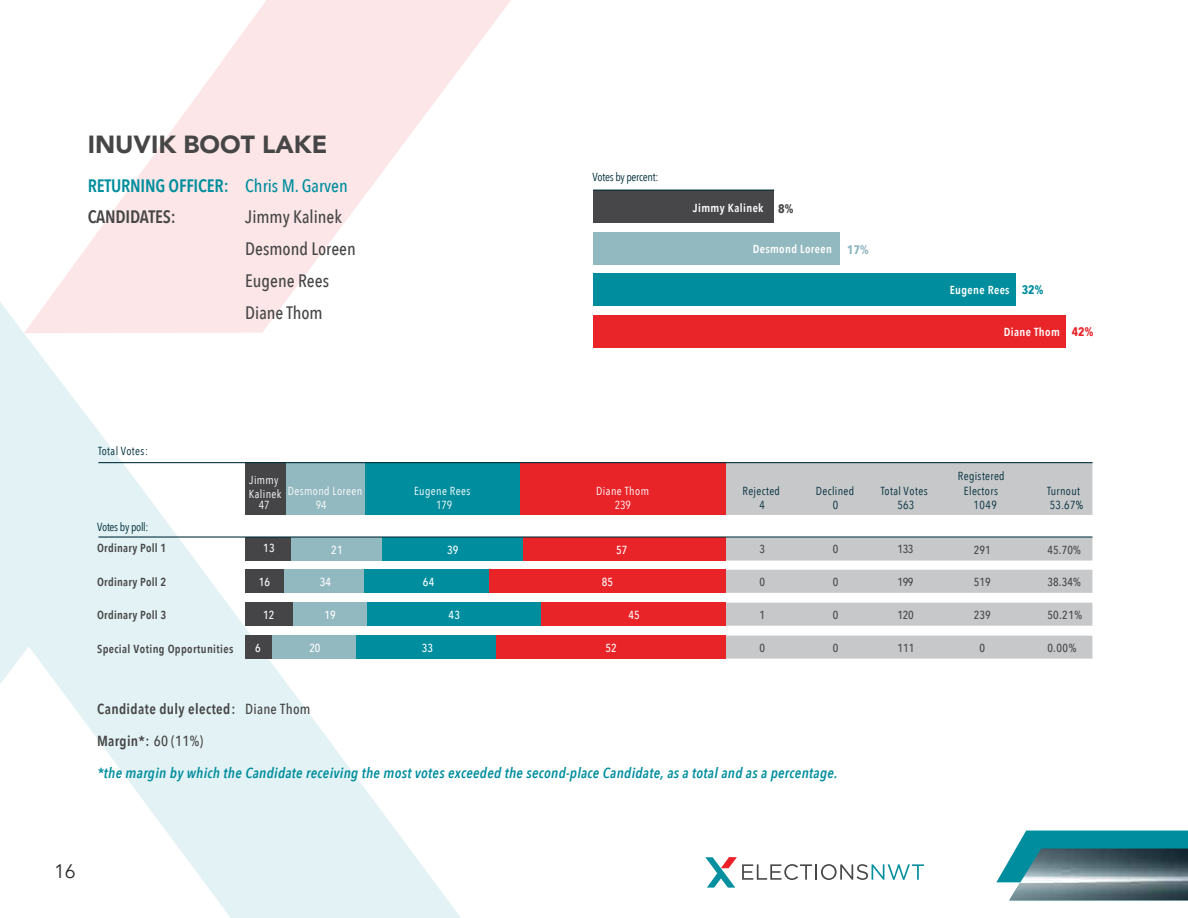
<style>
.page{position:relative;width:1188px;height:918px;background:#fff}
.page>*{position:absolute;margin:0;border:0;box-sizing:border-box;transform-origin:0 0}
.t1{font:900 24.75px "Avenir";color:#464647}
.t2{font:19.5px "Avenir";color:#2f2f2e}
.t3{font:500 18px/31.7px "Avenir Next Condensed";color:#464647}
.t4{font:600 18px/31.7px "Avenir Next Condensed";letter-spacing:-.01em;color:#008e9e}
.t5{font:italic 600 14.55px "Avenir Next Condensed";letter-spacing:.02em;color:#008e9e}
.t6{font:600 14.55px "Avenir Next Condensed";letter-spacing:.025em;color:#464647}
.t7{font:700 12.3px "Avenir Next Condensed";color:#008e9e}
.t8{font:11.7px/14.5px "Avenir Next Condensed";letter-spacing:.03em;color:#002e3a;text-align:center}
.t9{font:600 11.7px "Avenir Next Condensed";letter-spacing:.02em;color:#474749}
.t10{font:11.7px/14.5px "Avenir Next Condensed";letter-spacing:.03em;color:#fff}
.t11{font:500 11.7px "Avenir Next Condensed";letter-spacing:.01em;color:#474749}
.t12{font:600 11.7px "Avenir Next Condensed";letter-spacing:.035em;color:#fff}
.t13{font:500 11.7px "Avenir Next Condensed";letter-spacing:.025em;color:#fff}
.t14{font:11.7px "Avenir Next Condensed";letter-spacing:-.025em;color:#002e3a}
.s1{font-weight:500}
.s2{color:#464647}
.s3{font-weight:700;font-size:12.3px;color:#474648}
.s4{font-weight:700;font-size:12.3px;color:#92b8c0}
.s5{font-weight:700;font-size:12.3px;color:#e92529}
</style>
<div class="page">
<svg style="left:996px;top:831px;width:192px;height:52px"></svg>
<img style="left:1009px;top:849px;width:179px;height:51px">
<svg style="left:0;top:302px;width:471px;height:616px"></svg>
<svg style="left:24px;top:0;width:487px;height:333px"></svg>
<svg style="left:705px;top:857px;width:219px;height:31px"></svg>
<div style="left:284px;top:570px;width:81px;height:23px;background:#92b8c0"></div>
<div style="left:382px;top:538px;width:142px;height:23px;background:#008e9e"></div>
<div style="left:245px;top:538px;width:46px;height:23px;background:#454548"></div>
<div style="left:291px;top:538px;width:91px;height:23px;background:#92b8c0"></div>
<div style="left:365px;top:463px;width:155px;height:52px;background:#008e9e"></div>
<div style="left:245px;top:463px;width:41px;height:52px;background:#454548"></div>
<div style="left:286px;top:463px;width:79px;height:52px;background:#92b8c0"></div>
<div style="left:245px;top:636px;width:27px;height:23px;background:#454548"></div>
<div style="left:272px;top:636px;width:85px;height:23px;background:#92b8c0"></div>
<div style="left:356px;top:636px;width:141px;height:23px;background:#008e9e"></div>
<div style="left:245px;top:603px;width:48px;height:23px;background:#454548"></div>
<div style="left:293px;top:603px;width:74px;height:23px;background:#92b8c0"></div>
<div style="left:367px;top:603px;width:175px;height:23px;background:#008e9e"></div>
<div style="left:245px;top:570px;width:39px;height:23px;background:#454548"></div>
<div style="left:364px;top:570px;width:126px;height:23px;background:#008e9e"></div>
<div style="left:726px;top:463px;width:366px;height:52px;background:#c7c8ca"></div>
<div style="left:726px;top:538px;width:366px;height:23px;background:#c7c8ca"></div>
<div style="left:726px;top:636px;width:366px;height:23px;background:#c7c8ca"></div>
<div style="left:726px;top:603px;width:366px;height:23px;background:#c7c8ca"></div>
<div style="left:726px;top:570px;width:366px;height:23px;background:#c7c8ca"></div>
<div style="left:496px;top:636px;width:230px;height:23px;background:#e92429"></div>
<div style="left:541px;top:603px;width:184px;height:23px;background:#e92429"></div>
<div style="left:490px;top:570px;width:236px;height:23px;background:#e92429"></div>
<div style="left:524px;top:538px;width:202px;height:23px;background:#e92429"></div>
<div style="left:520px;top:463px;width:206px;height:52px;background:#e92429"></div>
<div style="left:593px;top:274px;width:422px;height:32px;background:#008e9e"></div>
<div style="left:593px;top:316px;width:472px;height:32px;background:#e92529"></div>
<div style="left:593px;top:232px;width:247px;height:32px;background:#92b8c0"></div>
<div style="left:593px;top:190px;width:181px;height:32px;background:#474648"></div>
<hr style="left:593px;top:190px;width:181px;height:1px;background:#002e3a">
<hr style="left:98px;top:462px;width:995px;height:1px;background:#002e3a">
<hr style="left:98px;top:536px;width:994px;height:2px;background:#002e3a">
<h1 class="t1" style="left:88px;top:123px;width:241px">INUVIK BOOT LAKE</h1>
<p class="t4" style="left:88px;top:169px;width:262px">RETURNING OFFICER: <span class="s1">Chris M. Garven<br></span><span class="s2">CANDIDATES:</span></p>
<p class="t3" style="left:245px;top:201px;width:112px">Jimmy Kalinek<br>Desmond Loreen<br>Eugene Rees<br>Diane Thom</p>
<p class="t14" style="left:593px;top:167px;width:67px">Votes by percent:</p>
<p class="t12" style="left:693px;top:198px;width:102px">Jimmy Kalinek <span class="s3">8%</span></p>
<p class="t12" style="left:753px;top:239px;width:118px">Desmond Loreen <span class="s4">17%</span></p>
<p class="t7" style="left:1022px;top:282px;width:23px">32%</p>
<p class="t12" style="left:950px;top:280px;width:61px">Eugene Rees</p>
<p class="t12" style="left:1004px;top:322px;width:91px">Diane Thom <span class="s5">42%</span></p>
<p class="t8" style="left:98px;top:443px;width:52px">Total Votes:</p>
<p class="t14" style="left:97px;top:517px;width:53px">Votes by poll:</p>
<p class="t9" style="left:97px;top:538px;width:71px">Ordinary Poll 1</p>
<p class="t9" style="left:97px;top:572px;width:71px">Ordinary Poll 2</p>
<p class="t10" style="left:249px;top:473px;width:34px;line-height:14px">Jimmy<br>Kalinek</p>
<p class="t10" style="left:259px;top:497px;width:12px">47</p>
<p class="t10" style="left:316px;top:483px;width:48px;text-indent:-28px">Desmond Loreen<br>94</p>
<p class="t10" style="left:414px;top:483px;width:58px;text-align:center">Eugene Rees<br>179</p>
<p class="t8" style="left:743px;top:483px;width:39px">Rejected<br>4</p>
<p class="t8" style="left:816px;top:483px;width:40px">Declined<br>0</p>
<p class="t8" style="left:881px;top:483px;width:49px">Total Votes<br>563</p>
<p class="t10" style="left:596px;top:483px;width:54px;text-align:center">Diane Thom<br>239</p>
<p class="t13" style="left:616px;top:542px;width:13px">57</p>
<p class="t13" style="left:263px;top:541px;width:13px">13</p>
<p class="t11" style="left:760px;top:542px;width:7px">3</p>
<p class="t11" style="left:833px;top:542px;width:7px">0</p>
<p class="t11" style="left:898px;top:542px;width:18px">133</p>
<p class="t13" style="left:331px;top:542px;width:13px">21</p>
<p class="t13" style="left:447px;top:542px;width:13px">39</p>
<p class="t8" style="left:958px;top:468px;width:48px">Registered</p>
<p class="t8" style="left:964px;top:483px;width:36px">Electors</p>
<p class="t8" style="left:974px;top:497px;width:25px">1049</p>
<p class="t11" style="left:974px;top:543px;width:19px">291</p>
<p class="t13" style="left:320px;top:575px;width:13px">34</p>
<p class="t13" style="left:259px;top:575px;width:13px">16</p>
<p class="t13" style="left:602px;top:575px;width:13px">85</p>
<p class="t11" style="left:760px;top:575px;width:7px">0</p>
<p class="t11" style="left:833px;top:575px;width:7px">0</p>
<p class="t11" style="left:898px;top:575px;width:18px">199</p>
<p class="t13" style="left:423px;top:575px;width:13px">64</p>
<p class="t11" style="left:974px;top:575px;width:19px">519</p>
<p class="t9" style="left:97px;top:605px;width:71px">Ordinary Poll 3</p>
<p class="t13" style="left:263px;top:608px;width:13px">12</p>
<p class="t13" style="left:324px;top:608px;width:13px">19</p>
<p class="t11" style="left:760px;top:608px;width:7px">1</p>
<p class="t11" style="left:833px;top:608px;width:7px">0</p>
<p class="t11" style="left:898px;top:608px;width:18px">120</p>
<p class="t11" style="left:974px;top:608px;width:18px">239</p>
<p class="t13" style="left:449px;top:608px;width:13px">43</p>
<p class="t13" style="left:628px;top:608px;width:13px">45</p>
<p class="t9" style="left:97px;top:638px;width:138px">Special Voting Opportunities</p>
<p class="t13" style="left:255px;top:641px;width:7px">6</p>
<p class="t13" style="left:309px;top:641px;width:12px">20</p>
<p class="t11" style="left:760px;top:641px;width:7px">0</p>
<p class="t11" style="left:833px;top:641px;width:7px">0</p>
<p class="t11" style="left:898px;top:641px;width:18px">111</p>
<p class="t11" style="left:980px;top:641px;width:7px">0</p>
<p class="t13" style="left:422px;top:641px;width:13px">33</p>
<p class="t13" style="left:606px;top:641px;width:13px">52</p>
<p class="t6" style="left:97px;top:696px;width:215px">Candidate duly elected: <span class="s1">Diane Thom</span></p>
<p class="t6" style="left:97px;top:728px;width:108px">Margin*: <span class="s1">60 (11%)</span></p>
<p class="t5" style="left:97px;top:764px;width:742px">*the margin by which the Candidate receiving the most votes exceeded the second-place Candidate, as a total and as a percentage.</p>
<h2 class="t2" style="left:54px;top:860px;width:23px">16</h2>
<p class="t8" style="left:1047px;top:483px;width:38px;text-align:left">Turnout<br>53.67%</p>
<p class="t11" style="left:1047px;top:542px;width:35px">45.70%</p>
<p class="t11" style="left:1047px;top:574px;width:35px">38.34%</p>
<p class="t11" style="left:1047px;top:608px;width:36px">50.21%</p>
<p class="t11" style="left:1047px;top:641px;width:31px">0.00%</p>
</div>
